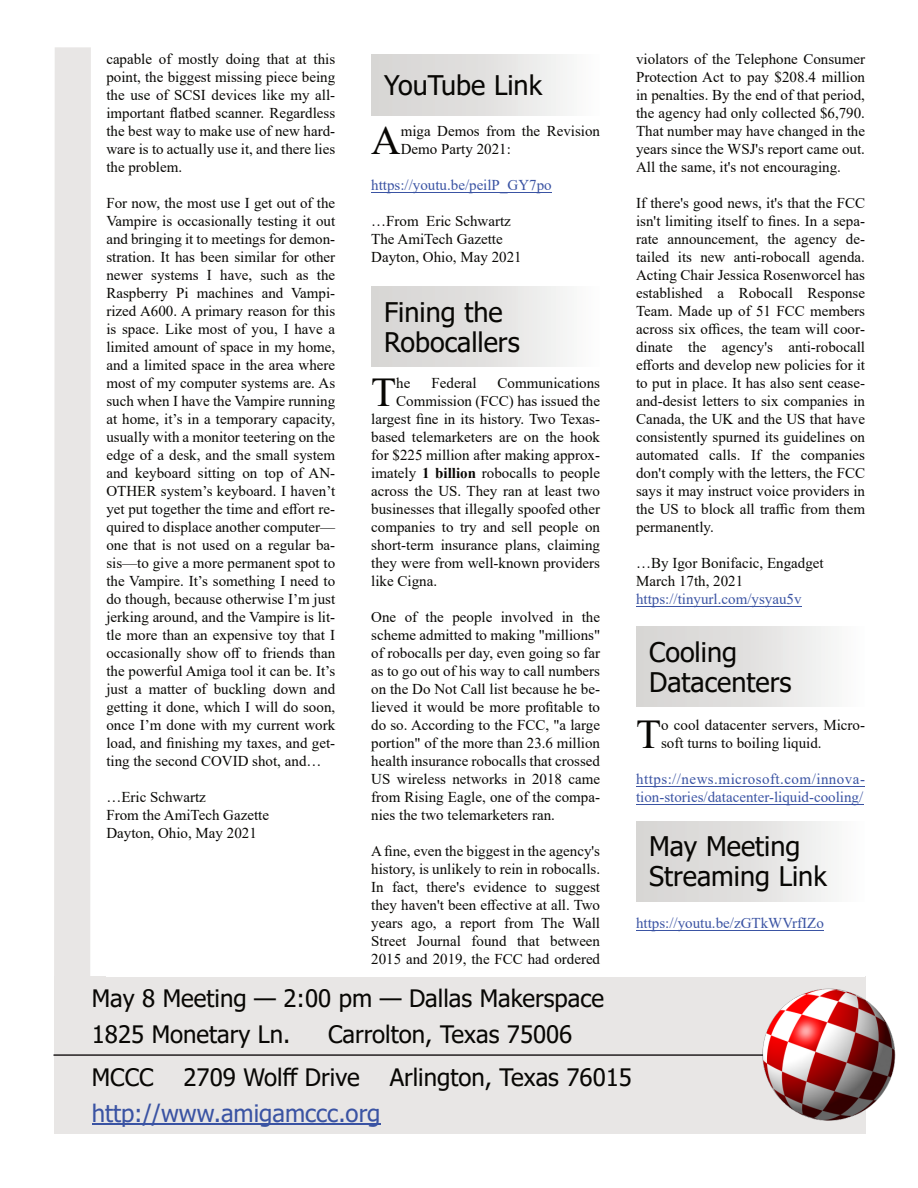
<style>
.page{position:relative;width:918px;height:1188px;background:#fff}
.page>*{position:absolute;margin:0;border:0;box-sizing:border-box;transform-origin:0 0}
.t1{font:40.95px "Times New Roman";color:#080704}
.t2{font:27px/30px "Tahoma";color:#080704}
.t3{font:24px/36px "Tahoma";color:#080704}
.t4{font:24px "Tahoma";color:#3a53a3}
.t5{font:15px/18px "Times New Roman";color:#080704;text-align:justify}
.t6{font:15px/18px "Times New Roman";color:#3a53a3}
.s1{font-weight:700}
</style>
<div class="page">
<div style="left:54px;top:47px;width:37px;height:929px;background:#e8e6e5"></div>
<div style="left:54px;top:1055px;width:811px;height:79px;background:#e8e6e5"></div>
<hr style="left:92px;top:1124px;width:288px;height:1px;background:#3a53a3">
<div style="left:54px;top:976px;width:811px;height:79px;background:#e8e6e5"></div>
<hr style="left:54px;top:1054px;width:773px;height:2px;background:#231f20">
<hr style="left:371px;top:192px;width:181px;height:1px;background:#3a53a3">
<hr style="left:636px;top:606px;width:166px;height:1px;background:#3a53a3">
<hr style="left:636px;top:786px;width:229px;height:1px;background:#3a53a3">
<hr style="left:636px;top:804px;width:227px;height:1px;background:#3a53a3">
<hr style="left:636px;top:930px;width:188px;height:1px;background:#3a53a3">
<img style="left:761px;top:987px;width:135px;height:137px">
<div style="left:371px;top:286px;width:229px;height:80px;background:linear-gradient(to right,#d2d1cf,#f9f9f9)"></div>
<div style="left:636px;top:626px;width:229px;height:80px;background:linear-gradient(to right,#d2d1cf,#f9f9f9)"></div>
<div style="left:636px;top:821px;width:229px;height:80px;background:linear-gradient(to right,#d2d1cf,#f9f9f9)"></div>
<div style="left:371px;top:54px;width:229px;height:61px;background:linear-gradient(to right,#d2d1cf,#f9f9f9)"></div>
<p class="t5" style="left:106px;top:52px;width:230px">capable of mostly doing that at this point, the biggest missing piece being the use of SCSI devices like my all&shy;important flatbed scanner. Regardless the best way to make use of new hard‐ ware is to actually use it, and there lies the problem.</p>
<p class="t5" style="left:106px;top:196px;width:230px">For now, the most use I get out of the Vampire is occasionally testing it out and bringing it to meetings for demon‐ stration. It has been similar for other newer systems I have, such as the Raspberry Pi machines and Vampi‐ rized A600. A primary reason for this is space. Like most of you, I have a limited amount of space in my home, and a limited space in the area where most of my computer systems are. As such when I have the Vampire running at home, it’s in a temporary capacity, usually with a monitor teetering on the edge of a desk, and the small system and keyboard sitting on top of AN‐ OTHER system’s keyboard. I haven’t yet put together the time and effort re‐ quired to displace another computer— one that is not used on a regular ba‐ sis—to give a more permanent spot to the Vampire. It’s something I need to do though, because otherwise I’m just jerking around, and the Vampire is lit‐ tle more than an expensive toy that I occasionally show off to friends than the powerful Amiga tool it can be. It’s just a matter of buckling down and getting it done, which I will do soon, once I’m done with my current work load, and finishing my taxes, and get‐ ting the second COVID shot, and…</p>
<p class="t5" style="left:106px;top:790px;width:164px;text-align:left">…Eric Schwartz<br>From the AmiTech Gazette<br>Dayton, Ohio, May 2021</p>
<h2 class="t2" style="left:384px;top:72px;width:159px">YouTube Link</h2>
<h1 class="t1" style="left:371px;top:126px;width:31px">A</h1>
<p class="t5" style="left:401px;top:124px;width:201px">miga Demos from the Revision<br>Demo Party 2021:</p>
<p class="t6" style="left:371px;top:178px;width:182px">https://youtu.be/peilP_GY7po</p>
<p class="t5" style="left:371px;top:214px;width:152px;text-align:left">…From Eric Schwartz<br>The AmiTech Gazette<br>Dayton, Ohio, May 2021</p>
<h2 class="t2" style="left:384px;top:299px;width:137px">Fining the<br>Robocallers</h2>
<h1 class="t1" style="left:371px;top:378px;width:27px">T</h1>
<p class="t5" style="left:396px;top:376px;width:16px">he</p>
<p class="t5" style="left:432px;top:376px;width:46px">Federal</p>
<p class="t5" style="left:498px;top:376px;width:104px">Communications</p>
<p class="t5" style="left:396px;top:394px;width:205px">Commission (FCC) has issued the</p>
<p class="t5" style="left:371px;top:412px;width:230px">largest fine in its history. Two Texas-</p>
<p class="t5" style="left:371px;top:430px;width:230px">based telemarketers are on the hook</p>
<p class="t5" style="left:371px;top:448px;width:230px">for $225 million after making approx‐</p>
<p class="t5" style="left:371px;top:466px;width:230px">imately <span class="s1">1 billion</span> robocalls to people</p>
<p class="t5" style="left:371px;top:484px;width:230px">across the US. They ran at least two</p>
<p class="t5" style="left:371px;top:502px;width:230px">businesses that illegally spoofed other</p>
<p class="t5" style="left:371px;top:520px;width:230px">companies to try and sell people on</p>
<p class="t5" style="left:371px;top:538px;width:230px">short-term insurance plans, claiming</p>
<p class="t5" style="left:371px;top:556px;width:230px">they were from well-known providers</p>
<p class="t5" style="left:371px;top:574px;width:67px">like Cigna.</p>
<p class="t5" style="left:371px;top:610px;width:230px">One of the people involved in the scheme admitted to making "millions" of robocalls per day, even going so far as to go out of his way to call numbers on the Do Not Call list because he be‐ lieved it would be more profitable to do so. According to the FCC, "a large portion" of the more than 23.6 million health insurance robocalls that crossed US wireless networks in 2018 came from Rising Eagle, one of the compa‐ nies the two telemarketers ran.</p>
<p class="t5" style="left:371px;top:844px;width:230px">A fine, even the biggest in the agency's history, is unlikely to rein in robocalls.<br>In fact, there's evidence to suggest they haven't been effective at all. Two years ago, a report from The Wall Street Journal found that between 2015 and 2019, the FCC had ordered</p>
<h3 class="t3" style="left:92px;top:982px;width:514px">May 8 Meeting — 2:00 pm — Dallas Makerspace<br>1825 Monetary Ln.</h3>
<h3 class="t3" style="left:328px;top:1018px;width:246px">Carrolton, Texas 75006</h3>
<p class="t5" style="left:636px;top:52px;width:230px">violators of the Telephone Consumer Protection Act to pay $208.4 million in penalties. By the end of that period, the agency had only collected $6,790.<br>That number may have changed in the years since the WSJ's report came out.<br>All the same, it's not encouraging.</p>
<p class="t5" style="left:636px;top:196px;width:230px">If there's good news, it's that the FCC isn't limiting itself to fines. In a sepa‐ rate announcement, the agency de‐ tailed its new anti-robocall agenda.<br>Acting Chair Jessica Rosenworcel has established a Robocall Response Team. Made up of 51 FCC members across six offices, the team will coor‐ dinate the agency's anti-robocall efforts and develop new policies for it to put in place. It has also sent cease&shy;and-desist letters to six companies in Canada, the UK and the US that have consistently spurned its guidelines on automated calls. If the companies don't comply with the letters, the FCC says it may instruct voice providers in the US to block all traffic from them permanently.</p>
<p class="t5" style="left:636px;top:556px;width:189px">…By Igor Bonifacic, Engadget<br>March 17th, 2021</p>
<p class="t6" style="left:636px;top:592px;width:167px">https://tinyurl.com/ysyau5v</p>
<h2 class="t2" style="left:649px;top:639px;width:144px">Cooling<br>Datacenters</h2>
<h1 class="t1" style="left:636px;top:720px;width:27px">T</h1>
<p class="t5" style="left:661px;top:718px;width:205px">o cool datacenter servers, Micro‐ soft turns to boiling liquid.</p>
<p class="t6" style="left:636px;top:772px;width:230px">https://news.microsoft.com/innova‐ tion-stories/datacenter-liquid-cooling/</p>
<h2 class="t2" style="left:649px;top:834px;width:179px">May Meeting<br>Streaming Link</h2>
<p class="t6" style="left:636px;top:916px;width:189px">https://youtu.be/zGTkWVrfIZo</p>
<h3 class="t3" style="left:92px;top:1061px;width:269px">MCCC 2709 Wolff Drive</h3>
<h3 class="t3" style="left:390px;top:1061px;width:244px">Arlington, Texas 76015</h3>
<h3 class="t4" style="left:92px;top:1103px;width:290px">http://www.amigamccc.org</h3>
</div>
